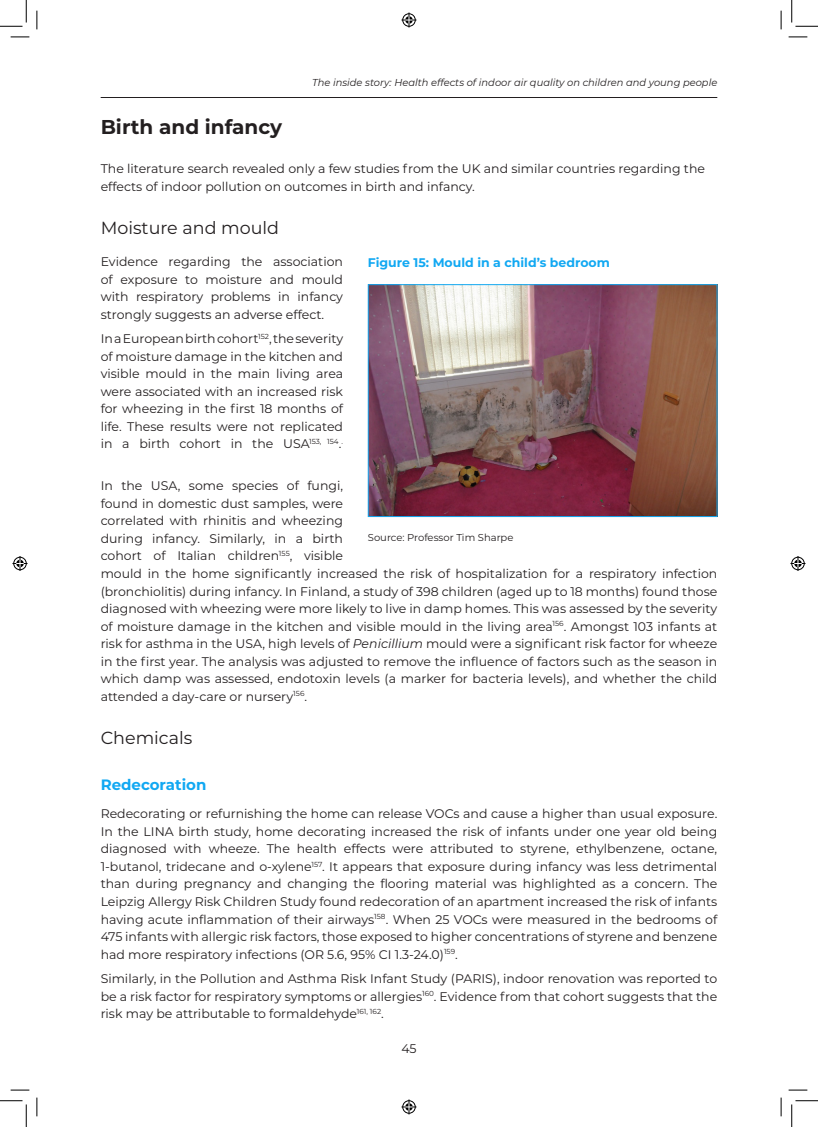
<style>
.page{position:relative;width:818px;height:1127px;background:#fff}
.page>*{position:absolute;margin:0;border:0;box-sizing:border-box;transform-origin:0 0}
.Heading_2{font:700 20px "Montserrat";color:#231f20}
.Heading_3{font:17.5px "Montserrat";color:#231f20}
.Heading_5{font:700 15px "Montserrat";color:#11a8f2}
.Body_Left_Justified{font:12.5px/17.5px "Montserrat";color:#231f20;text-align:justify}
.Body_Left_Aligned{font:12.5px/17.5px "Montserrat";color:#231f20}
.Figure_table_title{font:700 12.5px "Montserrat";color:#11a8f2}
.t1{font:italic 10px "Montserrat";color:#231f20}
.Figure_table_source{font:10px "Montserrat";color:#231f20}
.s1{font-style:italic}
</style>
<div class="page">
<hr style="left:101px;top:97px;width:616px;height:1px;background:#231f20">
<img style="left:370px;top:286px;width:345px;height:228px">
<div style="left:368px;top:284px;width:349px;height:232px;border:1px solid #11a8f2"></div>
<svg style="left:11px;top:36px;width:18px;height:2px"></svg>
<svg style="left:788px;top:36px;width:19px;height:2px"></svg>
<svg style="left:11px;top:1089px;width:18px;height:1px"></svg>
<svg style="left:788px;top:1089px;width:19px;height:1px"></svg>
<svg style="left:36px;top:11px;width:2px;height:18px"></svg>
<svg style="left:36px;top:1097px;width:2px;height:18px"></svg>
<svg style="left:780px;top:11px;width:2px;height:18px"></svg>
<svg style="left:780px;top:1097px;width:2px;height:18px"></svg>
<svg style="left:0;top:0;width:27px;height:27px"></svg>
<svg style="left:0;top:1100px;width:27px;height:26px"></svg>
<svg style="left:791px;top:0;width:27px;height:27px"></svg>
<svg style="left:791px;top:1100px;width:27px;height:26px"></svg>
<svg style="left:401px;top:13px;width:15px;height:15px"></svg>
<svg style="left:401px;top:1099px;width:15px;height:15px"></svg>
<svg style="left:13px;top:556px;width:15px;height:15px"></svg>
<svg style="left:790px;top:556px;width:15px;height:15px"></svg>
<p class="t1" style="left:312px;top:75px;width:407px">The inside story: Health effects of indoor air quality on children and young people</p>
<p class="Heading_2" style="left:101px;top:113px;width:183px">Birth and infancy</p>
<p class="Body_Left_Aligned" style="left:101px;top:159px;width:606px">The literature search revealed only a few studies from the UK and similar countries regarding the effects of indoor pollution on outcomes in birth and infancy.</p>
<p class="Heading_3" style="left:101px;top:216px;width:180px">Moisture and mould</p>
<p class="Body_Left_Justified" style="left:101px;top:252px;width:244px">Evidence regarding the association of exposure to moisture and mould with respiratory problems in infancy strongly suggests an adverse effect.</p>
<p class="Body_Left_Justified" style="left:101px;top:329px;width:244px">In a European birth cohort<sup>152</sup>, the severity of moisture damage in the kitchen and visible mould in the main living area were associated with an increased risk for wheezing in the first 18 months of life. These results were not replicated in a birth cohort in the USA<sup>153,</sup> <sup>154</sup>.<sup>.</sup></p>
<p class="Body_Left_Justified" style="left:101px;top:476px;width:618px;text-align:left">In the USA, some species of fungi,<br>found in domestic dust samples, were<br>correlated with rhinitis and wheezing<br>during infancy. Similarly, in a birth<br>cohort of Italian children<sup>155</sup>, visible<br>mould in the home significantly increased the risk of hospitalization for a respiratory infection (bronchiolitis) during infancy. In Finland, a study of 398 children (aged up to 18 months) found those diagnosed with wheezing were more likely to live in damp homes. This was assessed by the severity of moisture damage in the kitchen and visible mould in the living area<sup>156</sup>. Amongst 103 infants at risk for asthma in the USA, high levels of <span class="s1">Penicillium</span> mould were a significant risk factor for wheeze in the first year. The analysis was adjusted to remove the influence of factors such as the season in which damp was assessed, endotoxin levels (a marker for bacteria levels), and whether the child attended a day-care or nursery<sup>156</sup>.</p>
<p class="Heading_3" style="left:101px;top:726px;width:93px">Chemicals</p>
<p class="Heading_5" style="left:101px;top:774px;width:107px">Redecoration</p>
<p class="Body_Left_Justified" style="left:101px;top:804px;width:618px">Redecorating or refurnishing the home can release VOCs and cause a higher than usual exposure.<br>In the LINA birth study, home decorating increased the risk of infants under one year old being diagnosed with wheeze. The health effects were attributed to styrene, ethylbenzene, octane, 1-butanol, tridecane and o-xylene<sup>157</sup>. It appears that exposure during infancy was less detrimental than during pregnancy and changing the flooring material was highlighted as a concern. The Leipzig Allergy Risk Children Study found redecoration of an apartment increased the risk of infants having acute inflammation of their airways<sup>158</sup>. When 25 VOCs were measured in the bedrooms of 475 infants with allergic risk factors, those exposed to higher concentrations of styrene and benzene had more respiratory infections (OR 5.6, 95% CI 1.3-24.0)<sup>159</sup>.</p>
<p class="Body_Left_Justified" style="left:101px;top:969px;width:618px">Similarly, in the Pollution and Asthma Risk Infant Study (PARIS), indoor renovation was reported to be a risk factor for respiratory symptoms or allergies<sup>160</sup>. Evidence from that cohort suggests that the risk may be attributable to formaldehyde<sup>161,</sup> <sup>162</sup>.</p>
<p class="Figure_table_title" style="left:368px;top:253px;width:243px">Figure 15: Mould in a child’s bedroom</p>
<p class="Figure_table_source" style="left:368px;top:530px;width:147px">Source: Professor Tim Sharpe</p>
<p class="Body_Left_Justified" style="left:401px;top:1039px;width:17px">45</p>
</div>
